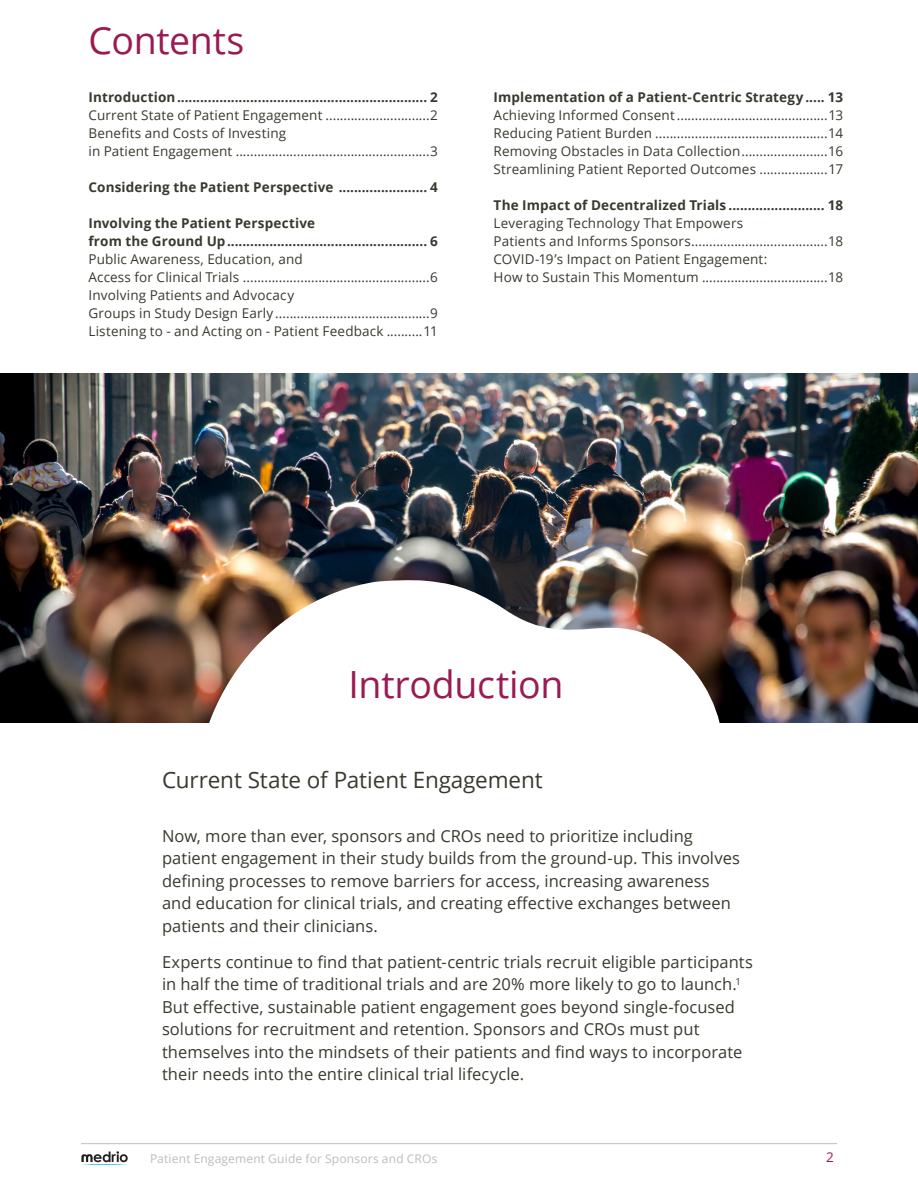
<style>
.page{position:relative;width:918px;height:1188px;background:#fff}
.page>*{position:absolute;margin:0;border:0;box-sizing:border-box;transform-origin:0 0}
.Heading{font:37.5px "Open Sans";letter-spacing:-.01em;color:#991b52}
.Subheading{font:22.5px "Open Sans";letter-spacing:-.005em;color:#383a2f}
.Body_Copy{font:16.5px/22.5px "Open Sans";color:#383a2f}
.t1{font:13.5px/18px "Open Sans";letter-spacing:.01em;color:#383a2f}
.t2{font:700 13.5px/18px "Open Sans";letter-spacing:.01em;color:#383a2f}
.t3{font:13.5px "Open Sans";color:#991b52}
.t4{font:12px "Open Sans";letter-spacing:.015em;color:#bebcbc}
</style>
<div class="page">
<hr style="left:81px;top:1143px;width:756px;height:1px;background:#bebcbc">
<svg style="left:81px;top:1151px;width:47px;height:14px"></svg>
<img style="left:0;top:374px;width:918px;height:349px">
<svg style="left:194px;top:580px;width:544px;height:143px"></svg>
<p class="Heading" style="left:88px;top:14px;width:157px">Contents</p>
<p class="t2" style="left:88px;top:87px;width:351px">Introduction................................................................. 2</p>
<p class="t1" style="left:88px;top:105px;width:351px">Current State of Patient Engagement .............................2</p>
<p class="t1" style="left:88px;top:123px;width:351px">Benefits and Costs of Investing<br>in Patient Engagement ......................................................3</p>
<p class="t2" style="left:88px;top:177px;width:351px">Considering the Patient Perspective ....................... 4</p>
<p class="t2" style="left:88px;top:213px;width:351px">Involving the Patient Perspective<br>from the Ground Up.................................................... 6</p>
<p class="t1" style="left:88px;top:249px;width:351px">Public Awareness, Education, and<br>Access for Clinical Trials ....................................................6</p>
<p class="t1" style="left:88px;top:285px;width:351px">Involving Patients and Advocacy<br>Groups in Study Design Early ...........................................9</p>
<p class="t1" style="left:88px;top:321px;width:351px">Listening to - and Acting on - Patient Feedback ..........11</p>
<p class="t2" style="left:494px;top:88px;width:351px">Implementation of a Patient-Centric Strategy ..... 13</p>
<p class="t1" style="left:494px;top:106px;width:351px">Achieving Informed Consent..........................................13</p>
<p class="t1" style="left:494px;top:124px;width:351px">Reducing Patient Burden ................................................14</p>
<p class="t1" style="left:494px;top:142px;width:351px">Removing Obstacles in Data Collection........................16</p>
<p class="t1" style="left:494px;top:160px;width:351px">Streamlining Patient Reported Outcomes ...................17</p>
<p class="t2" style="left:494px;top:196px;width:351px">The Impact of Decentralized Trials ......................... 18</p>
<p class="t1" style="left:494px;top:214px;width:351px">Leveraging Technology That Empowers<br>Patients and Informs Sponsors......................................18</p>
<p class="t1" style="left:494px;top:250px;width:351px">COVID-19’s Impact on Patient Engagement:<br>How to Sustain This Momentum ...................................18</p>
<p class="Heading" style="left:349px;top:659px;width:216px">Introduction</p>
<p class="Subheading" style="left:162px;top:765px;width:382px">Current State of Patient Engagement</p>
<p class="Body_Copy" style="left:162px;top:824px;width:579px">Now, more than ever, sponsors and CROs need to prioritize including patient engagement in their study builds from the ground-up. This involves defining processes to remove barriers for access, increasing awareness and education for clinical trials, and creating effective exchanges between patients and their clinicians.</p>
<p class="Body_Copy" style="left:162px;top:950px;width:593px">Experts continue to find that patient-centric trials recruit eligible participants in half the time of traditional trials and are 20% more likely to go to launch.<sup>1<br></sup>But effective, sustainable patient engagement goes beyond single-focused solutions for recruitment and retention. Sponsors and CROs must put themselves into the mindsets of their patients and find ways to incorporate their needs into the entire clinical trial lifecycle.</p>
<p class="t4" style="left:150px;top:1150px;width:289px">Patient Engagement Guide for Sponsors and CROs</p>
<p class="t3" style="left:826px;top:1148px;width:9px">2</p>
</div>
